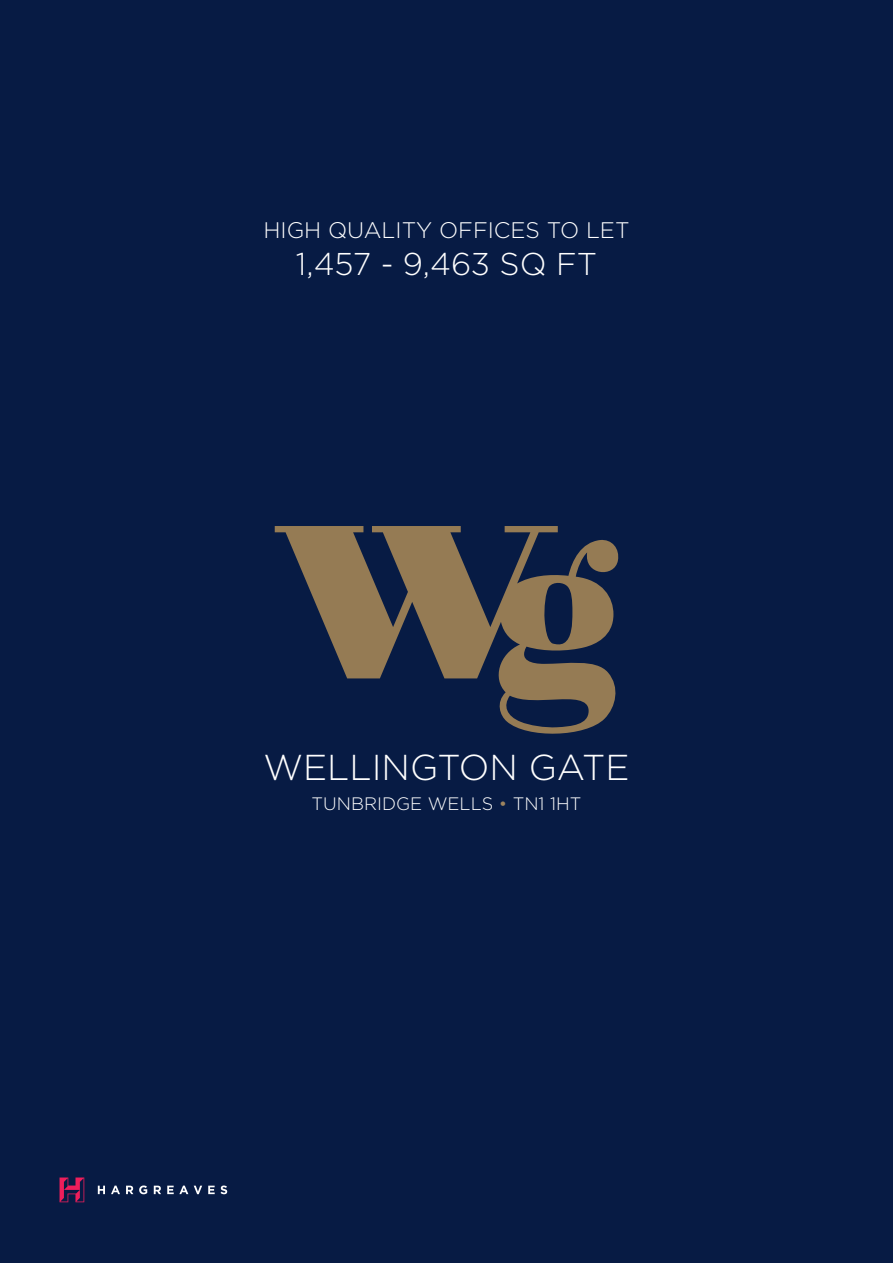
<style>
.page{position:relative;width:893px;height:1263px;background:#071b44}
.page>*{position:absolute;margin:0;border:0;box-sizing:border-box;transform-origin:0 0}
.t1{font:300 36px "Gotham";color:#fff}
.t2{font:300 31.5px "Gotham";color:#fff}
.t3{font:300 22.5px "Gotham";color:#fff}
.t4{font:300 18px "Gotham";color:#fff}
.s1{color:#9d845f}
</style>
<div class="page">
<svg style="left:275px;top:526px;width:344px;height:208px"></svg>
<svg style="left:98px;top:1186px;width:7px;height:8px"></svg>
<svg style="left:111px;top:1185px;width:9px;height:9px"></svg>
<svg style="left:126px;top:1186px;width:7px;height:8px"></svg>
<svg style="left:139px;top:1185px;width:8px;height:9px"></svg>
<svg style="left:154px;top:1186px;width:7px;height:8px"></svg>
<svg style="left:167px;top:1185px;width:21px;height:9px"></svg>
<svg style="left:194px;top:1186px;width:8px;height:8px"></svg>
<svg style="left:208px;top:1185px;width:19px;height:9px"></svg>
<svg style="left:60px;top:1177px;width:24px;height:25px"></svg>
<p class="t3" style="left:263px;top:217px;width:368px">HIGH QUALITY OFFICES TO LET</p>
<h2 class="t2" style="left:296px;top:247px;width:303px">1,457 - 9,463 SQ FT</h2>
<h1 class="t1" style="left:263px;top:747px;width:368px">WELLINGTON GATE</h1>
<p class="t4" style="left:312px;top:794px;width:271px">TUNBRIDGE WELLS <span class="s1">•</span> TN1 1HT</p>
</div>
